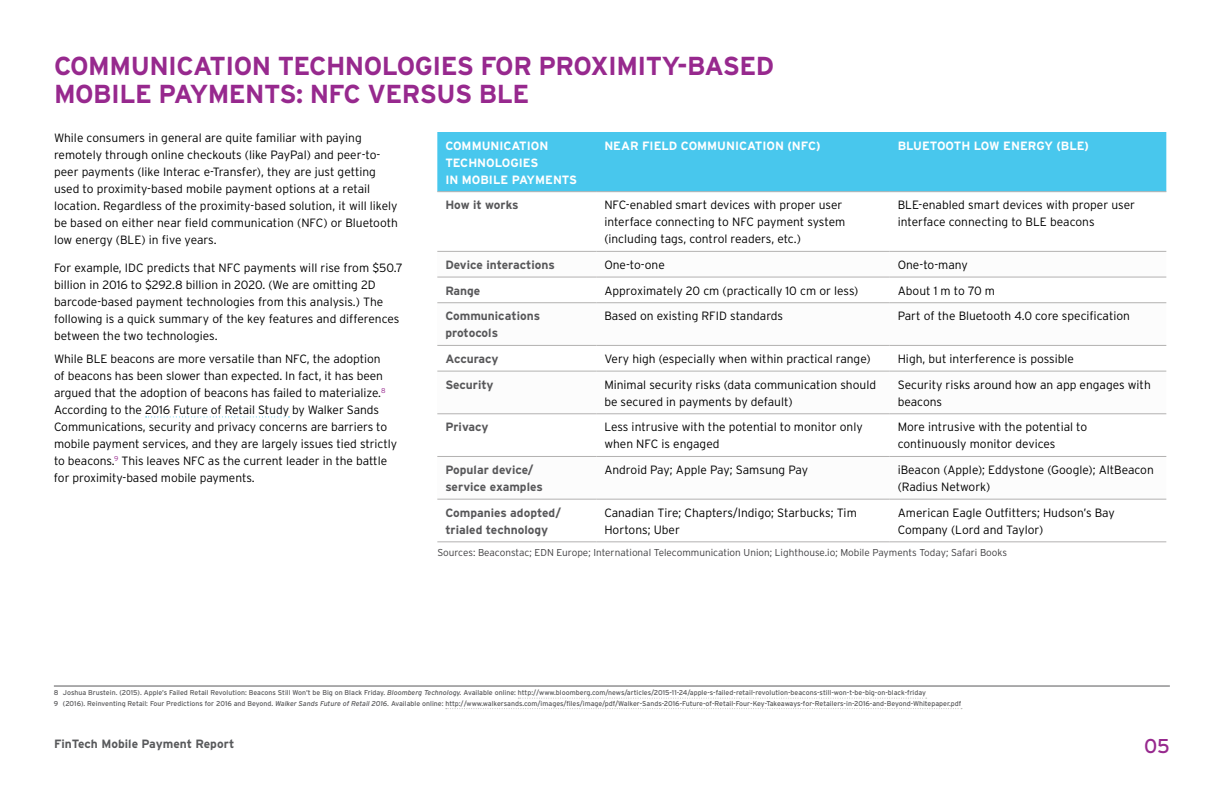
<style>
.page{position:relative;width:1224px;height:792px;background:#fff}
.page>*{position:absolute;margin:0;border:0;box-sizing:border-box;transform-origin:0 0}
.t1{font:700 26px/28px "Interstate";letter-spacing:-.02em;color:#97298e}
.t2{font:20px "Interstate";color:#97298e}
.t3{font:300 12px/17px "Interstate";color:#000}
.t4{font:700 12px/17px "Interstate";color:#58585a}
.t5{font:700 12px/17px "Interstate";color:#fff}
.t6{font:700 12px "Interstate";color:#58595b}
.t7{font:300 10px "Interstate";color:#414042}
.t8{font:7px/10.5px "Interstate";color:#58585a}
.s1{font-style:italic}
</style>
<div class="page">
<svg style="left:146px;top:416px;width:143px;height:1px"></svg>
<div style="left:437px;top:132px;width:729px;height:59px;background:#48c7ed"></div>
<svg style="left:437px;top:276px;width:729px;height:223px"></svg>
<hr style="left:437px;top:191px;width:159px;height:1px;background:#b3b2b1">
<hr style="left:596px;top:191px;width:294px;height:1px;background:#b3b2b1">
<hr style="left:890px;top:191px;width:276px;height:1px;background:#b3b2b1">
<hr style="left:437px;top:251px;width:159px;height:1px;background:#b3b2b1">
<hr style="left:596px;top:251px;width:294px;height:1px;background:#b3b2b1">
<hr style="left:890px;top:251px;width:276px;height:1px;background:#b3b2b1">
<hr style="left:437px;top:277px;width:159px;height:1px;background:#b3b2b1">
<hr style="left:596px;top:277px;width:294px;height:1px;background:#b3b2b1">
<hr style="left:890px;top:277px;width:276px;height:1px;background:#b3b2b1">
<hr style="left:437px;top:302px;width:159px;height:1px;background:#b3b2b1">
<hr style="left:596px;top:302px;width:294px;height:1px;background:#b3b2b1">
<hr style="left:890px;top:302px;width:276px;height:1px;background:#b3b2b1">
<hr style="left:437px;top:345px;width:159px;height:1px;background:#b3b2b1">
<hr style="left:596px;top:345px;width:294px;height:1px;background:#b3b2b1">
<hr style="left:890px;top:345px;width:276px;height:1px;background:#b3b2b1">
<hr style="left:437px;top:371px;width:159px;height:1px;background:#b3b2b1">
<hr style="left:596px;top:371px;width:294px;height:1px;background:#b3b2b1">
<hr style="left:890px;top:371px;width:276px;height:1px;background:#b3b2b1">
<hr style="left:437px;top:414px;width:159px;height:1px;background:#b3b2b1">
<hr style="left:596px;top:414px;width:294px;height:1px;background:#b3b2b1">
<hr style="left:890px;top:414px;width:276px;height:1px;background:#b3b2b1">
<hr style="left:437px;top:456px;width:159px;height:1px;background:#b3b2b1">
<hr style="left:596px;top:456px;width:294px;height:1px;background:#b3b2b1">
<hr style="left:890px;top:456px;width:276px;height:1px;background:#b3b2b1">
<hr style="left:437px;top:499px;width:159px;height:1px;background:#b3b2b1">
<hr style="left:596px;top:499px;width:294px;height:1px;background:#b3b2b1">
<hr style="left:890px;top:499px;width:276px;height:1px;background:#b3b2b1">
<hr style="left:437px;top:542px;width:159px;height:1px;background:#b3b2b1">
<hr style="left:596px;top:542px;width:294px;height:1px;background:#b3b2b1">
<hr style="left:890px;top:542px;width:276px;height:1px;background:#b3b2b1">
<hr style="left:54px;top:686px;width:1116px;height:1px;background:#58585a">
<svg style="left:518px;top:698px;width:409px;height:1px"></svg>
<svg style="left:446px;top:708px;width:516px;height:1px"></svg>
<h1 class="t1" style="left:54px;top:52px;width:722px">COMMUNICATION TECHNOLOGIES FOR PROXIMITY-BASED<br>MOBILE PAYMENTS: NFC VERSUS BLE</h1>
<p class="t3" style="left:54px;top:129px;width:346px">While consumers in general are quite familiar with paying remotely through online checkouts (like PayPal) and peer-to&shy;peer payments (like Interac e-Transfer), they are just getting used to proximity-based mobile payment options at a retail location. Regardless of the proximity-based solution, it will likely be based on either near field communication (NFC) or Bluetooth low energy (BLE) in five years.</p>
<p class="t3" style="left:54px;top:259px;width:350px">For example, IDC predicts that NFC payments will rise from $50.7 billion in 2016 to $292.8 billion in 2020. (We are omitting 2D barcode-based payment technologies from this analysis.) The following is a quick summary of the key features and differences between the two technologies.</p>
<p class="t3" style="left:54px;top:350px;width:345px">While BLE beacons are more versatile than NFC, the adoption<br>of beacons has been slower than expected. In fact, it has been argued that the adoption of beacons has failed to materialize.<sup>8<br></sup>According to the 2016 Future of Retail Study by Walker Sands Communications, security and privacy concerns are barriers to mobile payment services, and they are largely issues tied strictly to beacons.<sup>9</sup> This leaves NFC as the current leader in the battle for proximity-based mobile payments.</p>
<p class="t5" style="left:445px;top:137px;width:133px">COMMUNICATION<br>TECHNOLOGIES<br>IN MOBILE PAYMENTS</p>
<p class="t5" style="left:604px;top:137px;width:218px">NEAR FIELD COMMUNICATION (NFC)</p>
<p class="t5" style="left:898px;top:137px;width:193px">BLUETOOTH LOW ENERGY (BLE)</p>
<p class="t4" style="left:445px;top:197px;width:75px">How it works</p>
<p class="t3" style="left:604px;top:197px;width:243px">NFC-enabled smart devices with proper user interface connecting to NFC payment system (including tags, control readers, etc.)</p>
<p class="t3" style="left:898px;top:197px;width:239px">BLE-enabled smart devices with proper user interface connecting to BLE beacons</p>
<p class="t4" style="left:445px;top:256px;width:111px">Device interactions</p>
<p class="t3" style="left:604px;top:256px;width:62px">One-to-one</p>
<p class="t3" style="left:898px;top:256px;width:72px">One-to-many</p>
<p class="t4" style="left:445px;top:282px;width:37px">Range</p>
<p class="t3" style="left:604px;top:282px;width:256px">Approximately 20 cm (practically 10 cm or less)</p>
<p class="t3" style="left:898px;top:282px;width:99px">About 1 m to 70 m</p>
<p class="t4" style="left:445px;top:308px;width:96px">Communications protocols</p>
<p class="t3" style="left:604px;top:308px;width:180px">Based on existing RFID standards</p>
<p class="t3" style="left:898px;top:308px;width:234px">Part of the Bluetooth 4.0 core specification</p>
<p class="t4" style="left:445px;top:350px;width:55px">Accuracy</p>
<p class="t3" style="left:604px;top:350px;width:268px">Very high (especially when within practical range)</p>
<p class="t3" style="left:898px;top:350px;width:178px">High, but interference is possible</p>
<p class="t4" style="left:445px;top:376px;width:50px">Security</p>
<p class="t3" style="left:604px;top:376px;width:273px">Minimal security risks (data communication should be secured in payments by default)</p>
<p class="t3" style="left:898px;top:376px;width:255px">Security risks around how an app engages with beacons</p>
<p class="t4" style="left:445px;top:419px;width:45px">Privacy</p>
<p class="t3" style="left:604px;top:419px;width:260px">Less intrusive with the potential to monitor only when NFC is engaged</p>
<p class="t3" style="left:898px;top:419px;width:191px">More intrusive with the potential to continuously monitor devices</p>
<p class="t4" style="left:445px;top:461px;width:99px">Popular device/ service examples</p>
<p class="t3" style="left:604px;top:461px;width:205px">Android Pay; Apple Pay; Samsung Pay</p>
<p class="t3" style="left:898px;top:461px;width:258px">iBeacon (Apple); Eddystone (Google); AltBeacon (Radius Network)</p>
<p class="t4" style="left:445px;top:504px;width:117px">Companies adopted/ trialed technology</p>
<p class="t3" style="left:604px;top:504px;width:254px">Canadian Tire; Chapters/Indigo; Starbucks; Tim<br>Hortons; Uber</p>
<p class="t3" style="left:898px;top:504px;width:219px">American Eagle Outfitters; Hudson’s Bay<br>Company (Lord and Taylor)</p>
<p class="t7" style="left:437px;top:547px;width:571px">Sources: Beaconstac; EDN Europe; International Telecommunication Union; Lighthouse.io; Mobile Payments Today; Safari Books</p>
<p class="t8" style="left:54px;top:687px;width:909px">8 Joshua Brustein. (2015). Apple’s Failed Retail Revolution: Beacons Still Won’t be Big on Black Friday. <span class="s1">Bloomberg Technology.</span> Available online: http://www.bloomberg.com/news/articles/2015-11-24/apple-s-failed-retail-revolution-beacons-still-won-t-be-big-on-black-friday<br>9 (2016). Reinventing Retail: Four Predictions for 2016 and Beyond. <span class="s1">Walker Sands Future of Retail 2016.</span> Available online: http://www.walkersands.com/images/files/image/pdf/Walker-Sands-2016-Future-of-Retail-Four-Key-Takeaways-for-Retailers-in-2016-and-Beyond-Whitepaper.pdf</p>
<p class="t6" style="left:54px;top:737px;width:182px">FinTech Mobile Payment Report</p>
<h2 class="t2" style="left:1144px;top:735px;width:27px">05</h2>
</div>
